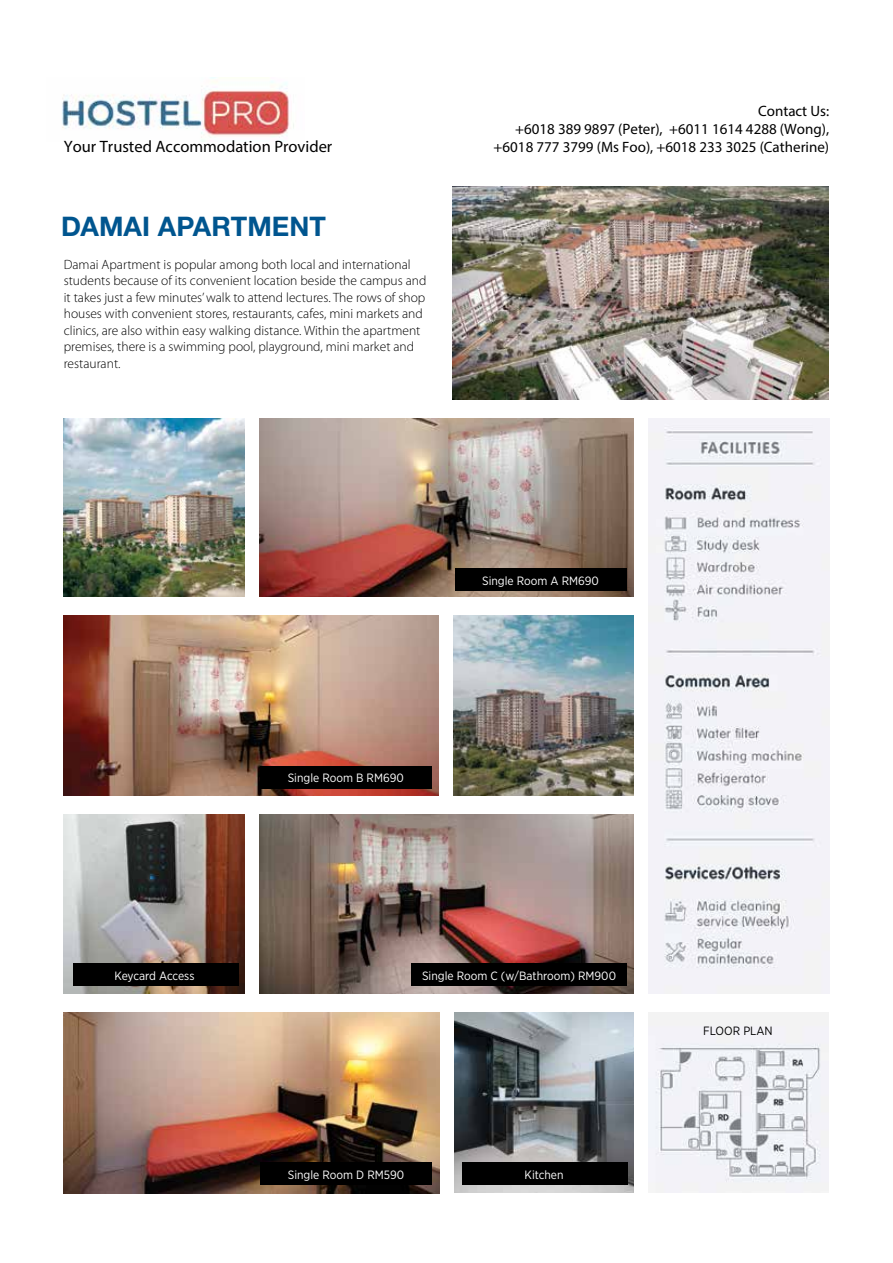
<style>
.page{position:relative;width:893px;height:1263px;background:#fff}
.page>*{position:absolute;margin:0;border:0;box-sizing:border-box;transform-origin:0 0}
.t1{font:700 27px "Helvetica Neue";letter-spacing:.005em;color:#00558f}
.t2{font:16.5px "Myriad Pro";color:#000}
.t3{font:15px/18px "Myriad Pro";color:#000;text-align:right}
.t4{font:300 13.5px/16.5px "Myriad Pro";color:#000}
.t5{font:12px "Gotham Narrow";color:#fff}
.t6{font:12px "Gotham Narrow";color:#000}
</style>
<div class="page">
<img style="left:259px;top:814px;width:375px;height:180px">
<img style="left:259px;top:418px;width:375px;height:179px">
<img style="left:62px;top:78px;width:232px;height:63px">
<img style="left:453px;top:187px;width:376px;height:213px">
<img style="left:648px;top:418px;width:181px;height:575px">
<img style="left:64px;top:615px;width:375px;height:181px">
<img style="left:64px;top:1012px;width:376px;height:181px">
<img style="left:454px;top:1012px;width:180px;height:181px">
<img style="left:64px;top:814px;width:181px;height:180px">
<img style="left:453px;top:615px;width:181px;height:181px">
<img style="left:64px;top:418px;width:181px;height:179px">
<img style="left:648px;top:1012px;width:181px;height:181px">
<div style="left:455px;top:568px;width:172px;height:23px;background:#000"></div>
<div style="left:73px;top:963px;width:165px;height:23px;background:#000"></div>
<div style="left:260px;top:766px;width:172px;height:22px;background:#000"></div>
<div style="left:411px;top:963px;width:216px;height:23px;background:#000"></div>
<div style="left:260px;top:1163px;width:172px;height:22px;background:#000"></div>
<div style="left:462px;top:1162px;width:166px;height:23px;background:#000"></div>
<p class="t2" style="left:64px;top:136px;width:270px">Your Trusted Accommodation Provider</p>
<h1 class="t1" style="left:61px;top:209px;width:266px">DAMAI APARTMENT</h1>
<p class="t4" style="left:64px;top:256px;width:364px">Damai Apartment is popular among both local and international students because of its convenient location beside the campus and it takes just a few minutes’ walk to attend lectures. The rows of shop houses with convenient stores, restaurants, cafes, mini markets and clinics, are also within easy walking distance. Within the apartment premises, there is a swimming pool, playground, mini market and restaurant.</p>
<p class="t3" style="left:494px;top:102px;width:337px">Contact Us:<br>+6018 389 9897 (Peter), +6011 1614 4288 (Wong), +6018 777 3799 (Ms Foo), +6018 233 3025 (Catherine)</p>
<p class="t5" style="left:288px;top:771px;width:118px">Single Room B RM690</p>
<p class="t5" style="left:482px;top:573px;width:118px">Single Room A RM690</p>
<p class="t5" style="left:115px;top:968px;width:81px">Keycard Access</p>
<p class="t5" style="left:422px;top:968px;width:196px">Single Room C (w/Bathroom) RM900</p>
<p class="t5" style="left:288px;top:1167px;width:118px">Single Room D RM590</p>
<p class="t5" style="left:525px;top:1167px;width:40px">Kitchen</p>
<p class="t6" style="left:703px;top:1023px;width:71px">FLOOR PLAN</p>
</div>
